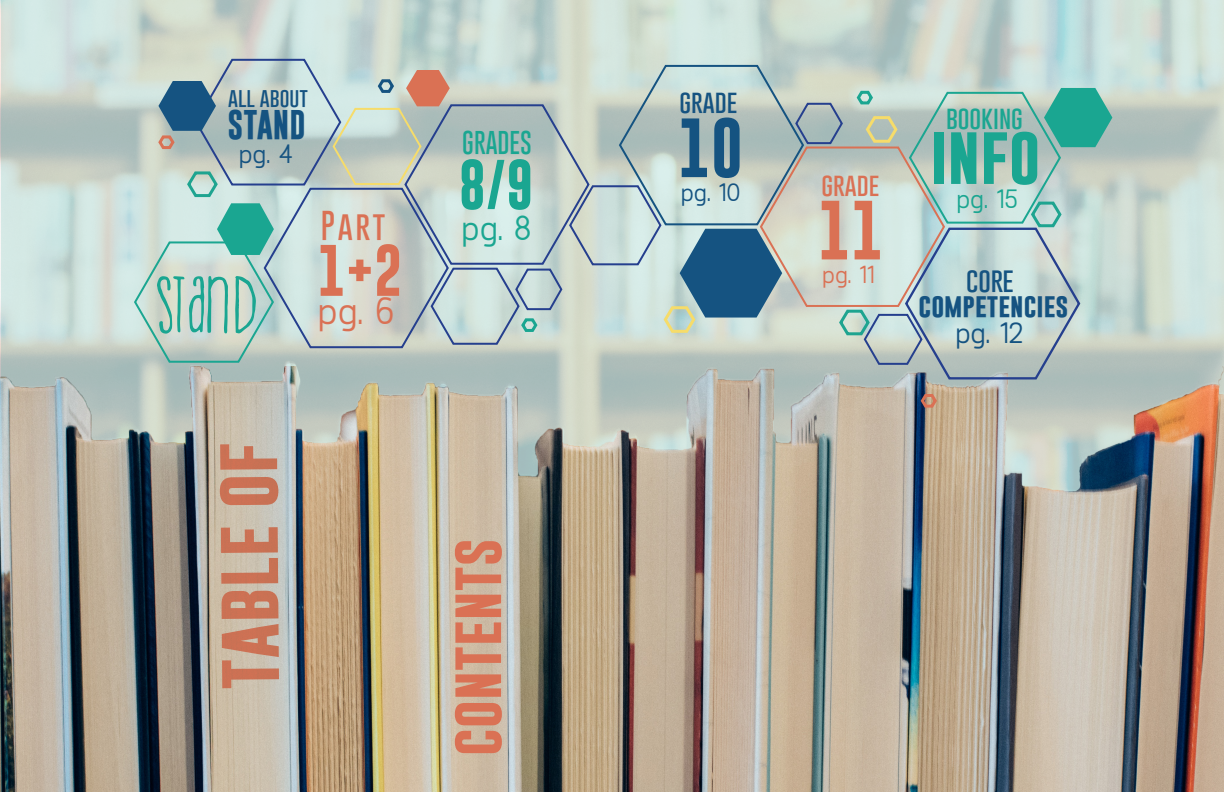
<style>
.page{position:relative;width:1224px;height:792px;background:#fff}
.page>*{position:absolute;margin:0;border:0;box-sizing:border-box;transform-origin:0 0}
.t1{font:700 66px "Gobold";color:#da7154}
.t2{font:700 60px "Gobold";color:#1aa691}
.t3{font:700 60px "Gobold";color:#da7154}
.t4{font:700 60px "Gobold";color:#155381}
.t5{font:700 53.1px "Gobold";color:#da7154}
.t6{font:700 52.1px "Gobold";color:#da7154}
.t7{font:700 50.4px "Gobold";color:#1aa691}
.t8{font:39px "Requiem";color:#da7154}
.t9{font:35.6px "Requiem";color:#1aa691}
.t10{font:100 30.4px "Gobold";color:#da7154}
.t11{font:700 30px "Gobold";color:#155381}
.t12{font:30px "Requiem";color:#155381}
.t13{font:27px "Requiem";color:#1aa691}
.t14{font:27px "Requiem";color:#155381}
.t15{font:25.6px "Requiem";color:#155381}
.t16{font:100 25.5px "Gobold";color:#155381}
.t17{font:25.1px "Requiem";color:#da7154}
.t18{font:700 24.4px "Gobold";color:#155381}
.t19{font:100 24px "Gobold";color:#1aa691}
.t20{font:100 24px "Gobold";color:#da7154}
.t21{font:100 24px "Gobold";color:#155381}
.t22{font:100 20px "Gobold";color:#155381}
</style>
<div class="page">
<svg style="left:1px;top:0;width:1223px;height:367px;background:#c8d9d2"></svg>
<img style="left:0;top:367px;width:1224px;height:425px">
<svg style="left:919px;top:391px;width:20px;height:18px"></svg>
<svg style="left:133px;top:58px;width:979px;height:324px;background:#b8cbc6"></svg>
<p class="t22" style="left:228px;top:84px;width:81px">all about</p>
<p class="t11" style="left:228px;top:105px;width:80px">STAND</p>
<p class="t14" style="left:239px;top:139px;width:56px">pg. 4</p>
<p class="t10" style="left:321px;top:206px;width:66px">Part</p>
<p class="t6" style="left:317px;top:236px;width:87px">1+2</p>
<p class="t8" style="left:318px;top:290px;width:78px">pg. 6</p>
<h1 class="t1" style="left:205px;top:691px;width:249px;rotate:-91deg">table of</h1>
<p class="t19" style="left:462px;top:127px;width:71px">GRADES</p>
<p class="t7" style="left:458px;top:152px;width:77px">8/9</p>
<p class="t9" style="left:462px;top:209px;width:71px">pg. 8</p>
<p class="t5" style="left:441px;top:756px;width:219px;rotate:-90deg">contents</p>
<p class="t21" style="left:680px;top:86px;width:59px">grade</p>
<p class="t4" style="left:678px;top:109px;width:67px">10</p>
<p class="t15" style="left:681px;top:178px;width:61px">pg. 10</p>
<p class="t20" style="left:822px;top:169px;width:59px">grade</p>
<p class="t3" style="left:818px;top:191px;width:67px">11</p>
<p class="t17" style="left:823px;top:261px;width:54px">pg. 11</p>
<p class="t19" style="left:946px;top:102px;width:78px">booking</p>
<p class="t2" style="left:930px;top:116px;width:112px">info</p>
<p class="t13" style="left:957px;top:184px;width:63px">pg. 15</p>
<p class="t16" style="left:966px;top:264px;width:49px">core</p>
<p class="t18" style="left:919px;top:290px;width:151px">competencies</p>
<p class="t12" style="left:956px;top:316px;width:69px">pg. 12</p>
</div>
